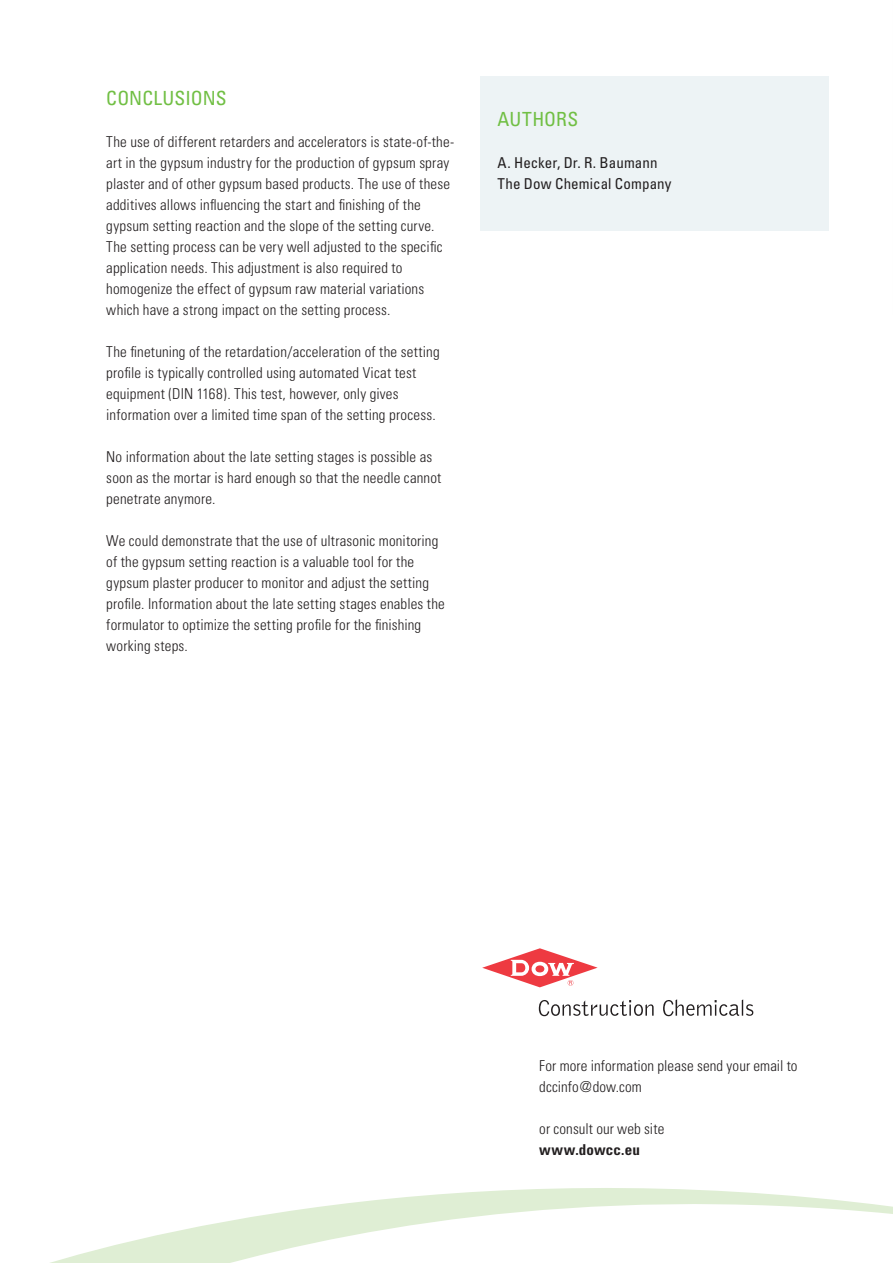
<style>
.page{position:relative;width:893px;height:1263px;background:#fff}
.page>*{position:absolute;margin:0;border:0;box-sizing:border-box;transform-origin:0 0}
.t1{font:condensed 19.5px "Univers";letter-spacing:.005em;color:#71bf44}
.t2{font:300 condensed 15px/21px "Univers";letter-spacing:.01em;color:#231f20}
.t3{font:condensed 15px/21px "Univers";letter-spacing:.005em;color:#231f20}
.t4{font:700 condensed 15px "Univers";letter-spacing:.01em;color:#231f20}
</style>
<div class="page">
<svg style="left:482px;top:948px;width:116px;height:39px"></svg>
<svg style="left:539px;top:1000px;width:115px;height:16px"></svg>
<svg style="left:663px;top:999px;width:90px;height:17px"></svg>
<svg style="left:50px;top:1188px;width:843px;height:75px"></svg>
<div style="left:480px;top:77px;width:349px;height:154px;background:#edf3f5"></div>
<h1 class="t1" style="left:106px;top:86px;width:122px">CONCLUSIONS</h1>
<p class="t2" style="left:106px;top:131px;width:349px">The use of different retarders and accelerators is state-of-the&shy;art in the gypsum industry for the production of gypsum spray plaster and of other gypsum based products. The use of these additives allows influencing the start and finishing of the gypsum setting reaction and the slope of the setting curve.<br>The setting process can be very well adjusted to the specific application needs. This adjustment is also required to homogenize the effect of gypsum raw material variations which have a strong impact on the setting process.</p>
<p class="t2" style="left:106px;top:341px;width:335px">The finetuning of the retardation/acceleration of the setting profile is typically controlled using automated Vicat test equipment (DIN 1168). This test, however, only gives information over a limited time span of the setting process.</p>
<p class="t2" style="left:106px;top:446px;width:337px">No information about the late setting stages is possible as soon as the mortar is hard enough so that the needle cannot penetrate anymore.</p>
<p class="t2" style="left:106px;top:530px;width:340px">We could demonstrate that the use of ultrasonic monitoring of the gypsum setting reaction is a valuable tool for the gypsum plaster producer to monitor and adjust the setting profile. Information about the late setting stages enables the formulator to optimize the setting profile for the finishing working steps.</p>
<h1 class="t1" style="left:497px;top:107px;width:82px">AuthorS</h1>
<p class="t3" style="left:497px;top:152px;width:176px">A. Hecker, Dr. R. Baumann<br>The Dow Chemical Company</p>
<p class="t2" style="left:539px;top:1055px;width:260px">For more information please send your email to dccinfo@dow.com</p>
<p class="t2" style="left:539px;top:1118px;width:127px">or consult our web site</p>
<p class="t4" style="left:539px;top:1140px;width:102px">www.dowcc.eu</p>
</div>
